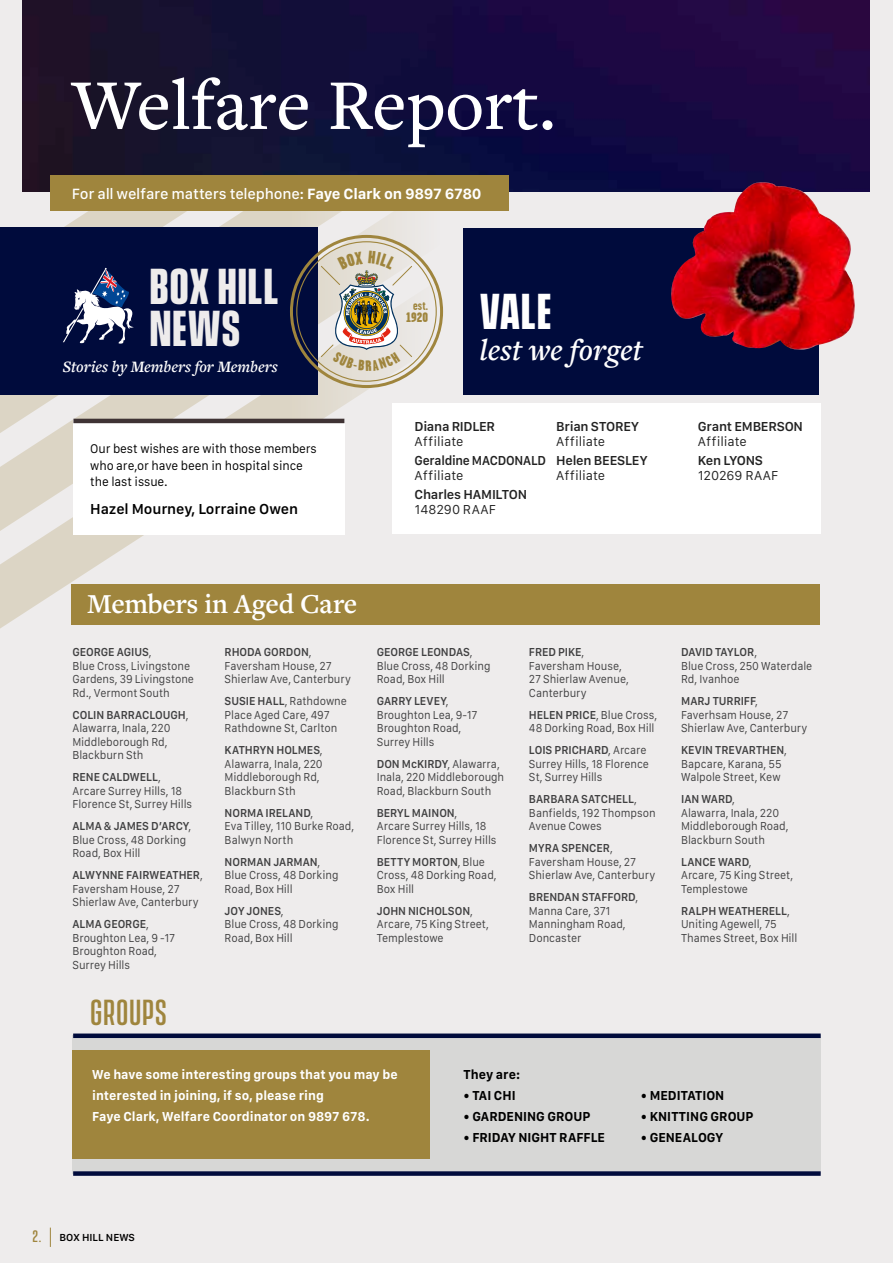
<style>
.page{position:relative;width:893px;height:1263px;background:#eeecec}
.page>*{position:absolute;margin:0;border:0;box-sizing:border-box;transform-origin:0 0}
.BHRSL_Subheading1{font:500 74.1px "Freight Text Pro";color:#fff}
.BHRSL_Subheading1-2{font:700 46.05px/42.2px "Vanguard CF";letter-spacing:.02em;color:#eeecec}
.t1{font:700 45.9px "Vanguard CF";color:#fff}
.BHRSL_SubHeading2{font:500 33px "Vanguard CF";letter-spacing:.02em;color:#9f853d}
.t2{font:italic 600 31.05px "Freight Text Pro";letter-spacing:.005em;color:#fff}
.BHRSL_Heading3{font:600 28.5px "Freight Text Pro";letter-spacing:-.015em;color:#fff}
.BHRSL_Heading3-2{font:italic 600 16.5px "Freight Text Pro";color:#fff}
.t3{font:500 15.45px "SF Compact Text";letter-spacing:-.015em;color:#fff}
.t4{font:500 15.15px "Vanguard CF";color:#9f853d}
.t5{font:600 15px "SF Compact Text";letter-spacing:-.01em;color:#000}
.t6{font:700 13.8px/12px "Garage Gothic";color:#9f853d;text-align:center}
.BHRSL_Body{font:700 13.5px/21px "SF Compact Text";color:#fff;scale:.96 1}
.BHRSL_Body-2{font:600 13.5px/15px "SF Compact Text";letter-spacing:-.02em;color:#222}
.BHRSL_Body-3{font:700 13.5px "SF Compact Text";color:#000;scale:.96 1}
.BHRSL_Body-4{font:600 13.5px/15px "SF Compact Text";letter-spacing:-.02em;color:#222;scale:.94 1}
.BHRSL_Body-5{font:13.5px/15px "SF Compact Text";color:#222}
.t7{font:13.05px/16.5px "SF Compact Text";letter-spacing:-.01em;color:#000;scale:.96 1}
.t8{font:12px/13.5px "SF Compact Text";letter-spacing:-.005em;color:#404041;scale:.94 1}
.t9{font:600 10.65px "SF Compact Text";color:#000}
.s1{font-weight:700}
.s2{font-weight:900}
.s3{font-weight:400}
.s4{font-weight:600}
</style>
<div class="page">
<svg style="left:0;top:536px;width:446px;height:93px"></svg>
<svg style="left:0;top:436px;width:345px;height:100px;fill:#dcd5c5"></svg>
<svg style="left:0;top:0;width:444px;height:436px"></svg>
<img style="left:23px;top:0;width:846px;height:191px">
<div style="left:0;top:228px;width:317px;height:167px;background:#000b3c"></div>
<div style="left:51px;top:175px;width:458px;height:36px;background:#9f853d"></div>
<div style="left:392px;top:403px;width:429px;height:131px;background:#fff"></div>
<div style="left:463px;top:228px;width:356px;height:166px;background:#000b3c"></div>
<img style="left:669px;top:182px;width:187px;height:168px">
<div style="left:71px;top:585px;width:748px;height:40px;background:#9f853d"></div>
<div style="left:73px;top:419px;width:271px;height:115px;background:#fff"></div>
<hr style="left:73px;top:419px;width:271px;height:4px;background:#3f3334">
<svg style="left:63px;top:268px;width:71px;height:76px"></svg>
<svg style="left:50px;top:1227px;width:1px;height:20px"></svg>
<div style="left:72px;top:1035px;width:749px;height:139px;background:#d7d7d6"></div>
<div style="left:73px;top:1171px;width:748px;height:5px;background:#000b3c"></div>
<div style="left:73px;top:1033px;width:748px;height:5px;background:#000b3c"></div>
<div style="left:72px;top:1050px;width:357px;height:108px;background:#9f853d"></div>
<div style="left:290px;top:235px;width:153px;height:153px;border:3px solid #9f853d;border-radius:50%"></div>
<svg style="left:320px;top:251px;width:93px;height:120px"></svg>
<p class="BHRSL_Subheading1" style="left:72px;top:56px;width:486px">Welfare Report.</p>
<p class="t3" style="left:72px;top:184px;width:411px">For all welfare matters telephone: <span class="s1">Faye Clark on 9897 6780</span></p>
<p class="BHRSL_Subheading1-2" style="left:150px;top:268px;width:131px">BOX HILL<br>NEWS</p>
<p class="BHRSL_Heading3-2" style="left:63px;top:355px;width:217px">Stories by Members for Members</p>
<p class="t7" style="left:90px;top:441px;width:238px">Our best wishes are with those members who are,or have been in hospital since the last issue.</p>
<p class="t5" style="left:90px;top:500px;width:209px">Hazel Mourney, Lorraine Owen</p>
<p class="t6" style="left:406px;top:299px;width:24px">est.<br><span class="s2">1920</span></p>
<p class="t1" style="left:480px;top:285px;width:73px">VALE</p>
<p class="t2" style="left:480px;top:330px;width:164px">lest we forget</p>
<p class="BHRSL_Body-2" style="left:415px;top:420px;width:82px">Diana RIDLER<br><span class="s3">Affiliate</span></p>
<p class="BHRSL_Body-4" style="left:415px;top:454px;width:141px">Geraldine MACDONALD<br><span class="s3">Affiliate</span></p>
<p class="BHRSL_Body-2" style="left:415px;top:488px;width:114px">Charles HAMILTON<br><span class="s3">148290 RAAF</span></p>
<p class="BHRSL_Body-2" style="left:556px;top:420px;width:84px">Brian STOREY<br><span class="s3">Affiliate</span></p>
<p class="BHRSL_Body-2" style="left:556px;top:454px;width:93px">Helen BEESLEY<br><span class="s3">Affiliate</span></p>
<p class="BHRSL_Body-2" style="left:698px;top:420px;width:107px">Grant EMBERSON<br><span class="s3">Affiliate</span></p>
<p class="BHRSL_Body-5" style="left:698px;top:454px;width:82px"><span class="s4">Ken LYONS<br></span>120269 RAAF</p>
<p class="BHRSL_Heading3" style="left:87px;top:585px;width:271px">Members in Aged Care</p>
<p class="t8" style="left:72px;top:646px;width:131px"><span class="s4">GEORGE AGIUS</span>,<br>Blue Cross, Livingstone<br>Gardens, 39 Livingstone<br>Rd., Vermont South</p>
<p class="t8" style="left:72px;top:709px;width:125px"><span class="s4">COLIN BARRACLOUGH</span>,<br>Alawarra, Inala, 220<br>Middleborough Rd,<br>Blackburn Sth</p>
<p class="t8" style="left:72px;top:771px;width:129px"><span class="s4">RENE CALDWELL</span>,<br>Arcare Surrey Hills, 18<br>Florence St, Surrey Hills</p>
<p class="t8" style="left:72px;top:820px;width:128px"><span class="s4">ALMA &amp; JAMES D’ARCY</span>,<br>Blue Cross, 48 Dorking<br>Road, Box Hill</p>
<p class="t8" style="left:72px;top:869px;width:140px"><span class="s4">ALWYNNE FAIRWEATHER</span>,<br>Faversham House, 27<br>Shierlaw Ave, Canterbury</p>
<p class="t8" style="left:72px;top:918px;width:111px"><span class="s4">ALMA GEORGE</span>,<br>Broughton Lea, 9 -17<br>Broughton Road,<br>Surrey Hills</p>
<p class="BHRSL_SubHeading2" style="left:90px;top:993px;width:78px">GROUPS</p>
<p class="t8" style="left:225px;top:646px;width:136px"><span class="s4">RHODA GORDON</span>,<br>Faversham House, 27<br>Shierlaw Ave, Canterbury</p>
<p class="t8" style="left:225px;top:695px;width:132px"><span class="s4">SUSIE HALL</span>, Rathdowne<br>Place Aged Care, 497<br>Rathdowne St, Carlton</p>
<p class="t8" style="left:225px;top:744px;width:106px"><span class="s4">KATHRYN HOLMES</span>,<br>Alawarra, Inala, 220<br>Middleborough Rd,<br>Blackburn Sth</p>
<p class="t8" style="left:225px;top:807px;width:139px"><span class="s4">NORMA IRELAND</span>,<br>Eva Tilley, 110 Burke Road,<br>Balwyn North</p>
<p class="t8" style="left:225px;top:856px;width:123px"><span class="s4">NORMAN JARMAN</span>,<br>Blue Cross, 48 Dorking<br>Road, Box Hill</p>
<p class="t8" style="left:225px;top:905px;width:123px"><span class="s4">JOY JONES</span>,<br>Blue Cross, 48 Dorking<br>Road, Box Hill</p>
<p class="t8" style="left:377px;top:646px;width:123px"><span class="s4">GEORGE LEONDAS</span>,<br>Blue Cross, 48 Dorking<br>Road, Box Hill</p>
<p class="t8" style="left:377px;top:695px;width:109px"><span class="s4">GARRY LEVEY</span>,<br>Broughton Lea, 9-17<br>Broughton Road,<br>Surrey Hills</p>
<p class="t8" style="left:377px;top:758px;width:137px"><span class="s4">DON McKIRDY</span>, Alawarra,<br>Inala, 220 Middleborough<br>Road, Blackburn South</p>
<p class="t8" style="left:377px;top:807px;width:129px"><span class="s4">BERYL MAINON</span>,<br>Arcare Surrey Hills, 18<br>Florence St, Surrey Hills</p>
<p class="t8" style="left:377px;top:856px;width:129px"><span class="s4">BETTY MORTON</span>, Blue<br>Cross, 48 Dorking Road,<br>Box Hill</p>
<p class="t8" style="left:377px;top:905px;width:121px"><span class="s4">JOHN NICHOLSON</span>,<br>Arcare, 75 King Street,<br>Templestowe</p>
<p class="t8" style="left:529px;top:646px;width:108px"><span class="s4">FRED PIKE</span>,<br>Faversham House,<br>27 Shierlaw Avenue,<br>Canterbury</p>
<p class="t8" style="left:529px;top:709px;width:138px"><span class="s4">HELEN PRICE</span>, Blue Cross,<br>48 Dorking Road, Box Hill</p>
<p class="t8" style="left:529px;top:744px;width:129px"><span class="s4">LOIS PRICHARD</span>, Arcare<br>Surrey Hills, 18 Florence<br>St, Surrey Hills</p>
<p class="t8" style="left:529px;top:793px;width:136px"><span class="s4">BARBARA SATCHELL</span>,<br>Banfields, 192 Thompson<br>Avenue Cowes</p>
<p class="t8" style="left:529px;top:842px;width:136px"><span class="s4">MYRA SPENCER</span>,<br>Faversham House, 27<br>Shierlaw Ave, Canterbury</p>
<p class="t8" style="left:529px;top:891px;width:118px"><span class="s4">BRENDAN STAFFORD</span>,<br>Manna Care, 371<br>Manningham Road,<br>Doncaster</p>
<p class="t8" style="left:681px;top:646px;width:141px"><span class="s4">DAVID TAYLOR</span>,<br>Blue Cross, 250 Waterdale<br>Rd, Ivanhoe</p>
<p class="t8" style="left:681px;top:695px;width:136px"><span class="s4">MARJ TURRIFF</span>,<br>Faverhsam House, 27<br>Shierlaw Ave, Canterbury</p>
<p class="t8" style="left:681px;top:744px;width:114px"><span class="s4">KEVIN TREVARTHEN</span>,<br>Bapcare, Karana, 55<br>Walpole Street, Kew</p>
<p class="t8" style="left:681px;top:793px;width:116px"><span class="s4">IAN WARD</span>,<br>Alawarra, Inala, 220<br>Middleborough Road,<br>Blackburn South</p>
<p class="t8" style="left:681px;top:856px;width:121px"><span class="s4">LANCE WARD</span>,<br>Arcare, 75 King Street,<br>Templestowe</p>
<p class="t8" style="left:681px;top:905px;width:125px"><span class="s4">RALPH WEATHERELL</span>,<br>Uniting Agewell, 75<br>Thames Street, Box Hill</p>
<p class="BHRSL_Body" style="left:92px;top:1065px;width:320px">We have some interesting groups that you may be interested in joining, if so, please ring<br>Faye Clark, Welfare Coordinator on 9897 678.</p>
<p class="BHRSL_Body-3" style="left:463px;top:1066px;width:60px">They are:</p>
<p class="BHRSL_Body-3" style="left:463px;top:1087px;width:56px">• TAI CHI</p>
<p class="BHRSL_Body-3" style="left:463px;top:1108px;width:134px">• GARDENING GROUP</p>
<p class="BHRSL_Body-3" style="left:463px;top:1129px;width:149px">• FRIDAY NIGHT RAFFLE</p>
<p class="t4" style="left:33px;top:1228px;width:10px">2.</p>
<p class="t9" style="left:59px;top:1230px;width:77px">BOX HILL NEWS</p>
<p class="BHRSL_Body-3" style="left:641px;top:1087px;width:89px">• MEDITATION</p>
<p class="BHRSL_Body-3" style="left:641px;top:1108px;width:119px">• KNITTING GROUP</p>
<p class="BHRSL_Body-3" style="left:641px;top:1129px;width:87px">• GENEALOGY</p>
</div>
